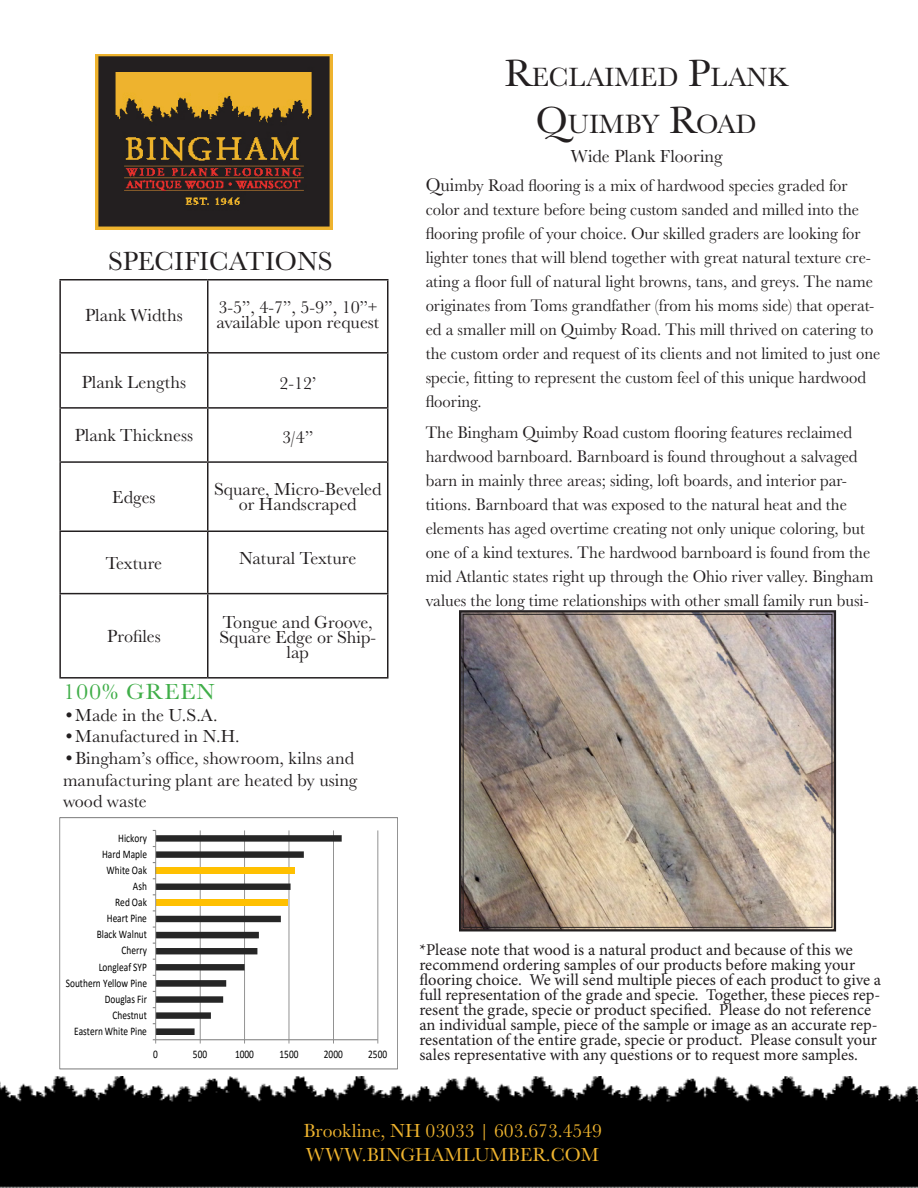
<style>
.page{position:relative;width:918px;height:1188px;background:#fff}
.page>*{position:absolute;margin:0;border:0;box-sizing:border-box;transform-origin:0 0}
.t1{font:27.3px "Baskerville URW";color:#231f20}
.t2{font:27px "Baskerville URW";color:#231f20}
.t3{font:22.5px "Baskerville URW";letter-spacing:.04em;color:#40ae49;scale:1.07 1}
.t4{font:19.5px "Baskerville URW";color:#eeb32e}
.t5{font:18px/15px "Baskerville URW";color:#231f20}
.t6{font:17.4px/24px "Baskerville URW";color:#231f20;scale:.95 1}
.t7{font:16.5px/15px "Minion Pro";color:#231f20}
.t8{font:11.55px "Calibri";color:#000;scale:.81 1}
.s1{font-size:39px}
.s2{font-size:18.9px}
</style>
<div class="page">
<svg style="left:459px;top:610px;width:378px;height:322px;background:#ae9f92"></svg>
<div style="left:463px;top:614px;width:369px;height:314px;border:1px solid #231f20"></div>
<img style="left:95px;top:54px;width:237px;height:175px">
<img style="left:0;top:1076px;width:918px;height:112px">
<hr style="left:59px;top:279px;width:149px;height:1px;background:#231f20">
<hr style="left:59px;top:281px;width:2px;height:71px;background:#231f20">
<hr style="left:208px;top:279px;width:180px;height:1px;background:#231f20">
<hr style="left:207px;top:281px;width:1px;height:71px;background:#231f20">
<hr style="left:387px;top:281px;width:1px;height:71px;background:#231f20">
<hr style="left:59px;top:352px;width:149px;height:2px;background:#231f20">
<hr style="left:59px;top:354px;width:2px;height:53px;background:#231f20">
<hr style="left:208px;top:352px;width:180px;height:2px;background:#231f20">
<hr style="left:207px;top:354px;width:1px;height:53px;background:#231f20">
<hr style="left:387px;top:354px;width:1px;height:53px;background:#231f20">
<hr style="left:59px;top:407px;width:149px;height:2px;background:#231f20">
<hr style="left:59px;top:409px;width:2px;height:52px;background:#231f20">
<hr style="left:208px;top:407px;width:180px;height:2px;background:#231f20">
<hr style="left:207px;top:409px;width:1px;height:52px;background:#231f20">
<hr style="left:387px;top:409px;width:1px;height:52px;background:#231f20">
<hr style="left:59px;top:461px;width:149px;height:2px;background:#231f20">
<hr style="left:59px;top:463px;width:2px;height:68px;background:#231f20">
<hr style="left:208px;top:461px;width:180px;height:2px;background:#231f20">
<hr style="left:207px;top:463px;width:1px;height:68px;background:#231f20">
<hr style="left:387px;top:463px;width:1px;height:68px;background:#231f20">
<hr style="left:59px;top:531px;width:149px;height:1px;background:#231f20">
<hr style="left:59px;top:532px;width:2px;height:61px;background:#231f20">
<hr style="left:208px;top:531px;width:180px;height:1px;background:#231f20">
<hr style="left:207px;top:532px;width:1px;height:61px;background:#231f20">
<hr style="left:387px;top:532px;width:1px;height:61px;background:#231f20">
<hr style="left:59px;top:593px;width:149px;height:1px;background:#231f20">
<hr style="left:59px;top:594px;width:2px;height:83px;background:#231f20">
<hr style="left:208px;top:593px;width:180px;height:1px;background:#231f20">
<hr style="left:207px;top:594px;width:1px;height:83px;background:#231f20">
<hr style="left:387px;top:594px;width:1px;height:83px;background:#231f20">
<hr style="left:59px;top:677px;width:149px;height:2px;background:#231f20">
<hr style="left:208px;top:677px;width:180px;height:2px;background:#231f20">
<hr style="left:377px;top:830px;width:1px;height:210px;background:#868686">
<hr style="left:156px;top:1039px;width:222px;height:1px;background:#868686">
<svg style="left:153px;top:830px;width:189px;height:214px"></svg>
<div style="left:59px;top:817px;width:339px;height:252px;border:1px solid #868686"></div>
<p class="t2" style="left:108px;top:243px;width:226px">SPECIFICATIONS</p>
<p class="t5" style="left:85px;top:307px;width:99px">Plank Widths</p>
<p class="t5" style="left:216px;top:299px;width:164px">3-5”, 4-7”, 5-9”, 10”+ available upon request</p>
<p class="t5" style="left:82px;top:374px;width:106px">Plank Lengths</p>
<p class="t5" style="left:279px;top:375px;width:38px">2-12’</p>
<p class="t5" style="left:75px;top:427px;width:120px">Plank Thickness</p>
<p class="t5" style="left:282px;top:429px;width:33px">3/4”</p>
<p class="t5" style="left:112px;top:489px;width:45px">Edges</p>
<p class="t5" style="left:214px;top:481px;width:169px;text-align:center">Square, Micro-Beveled or Handscraped</p>
<p class="t5" style="left:106px;top:555px;width:58px">Texture</p>
<p class="t5" style="left:239px;top:550px;width:119px">Natural Texture</p>
<p class="t5" style="left:107px;top:628px;width:55px">Profiles</p>
<p class="t5" style="left:219px;top:614px;width:158px;text-align:center">Tongue and Groove,<br>Square Edge or Ship&shy;lap</p>
<p class="t3" style="left:63px;top:677px;width:144px">100% GREEN</p>
<p class="t5" style="left:63px;top:707px;width:156px">•Made in the U.S.A.</p>
<p class="t5" style="left:63px;top:728px;width:178px">•Manufactured in N.H.</p>
<p class="t5" style="left:63px;top:747px;width:296px;line-height:21.6px">•Bingham’s office, showroom, kilns and manufacturing plant are heated by using wood waste</p>
<p class="t8" style="left:118px;top:830px;width:37px">Hickory</p>
<p class="t8" style="left:102px;top:846px;width:57px">Hard Maple</p>
<p class="t8" style="left:107px;top:862px;width:51px">White Oak</p>
<p class="t8" style="left:133px;top:878px;width:19px">Ash</p>
<p class="t8" style="left:115px;top:894px;width:41px">Red Oak</p>
<p class="t8" style="left:107px;top:910px;width:51px">Heart Pine</p>
<p class="t8" style="left:97px;top:927px;width:63px">Black Walnut</p>
<p class="t8" style="left:122px;top:943px;width:33px">Cherry</p>
<p class="t8" style="left:99px;top:959px;width:61px">Longleaf SYP</p>
<p class="t8" style="left:66px;top:975px;width:102px">Southern Yellow Pine</p>
<p class="t8" style="left:105px;top:991px;width:54px">Douglas Fir</p>
<p class="t8" style="left:113px;top:1007px;width:44px">Chestnut</p>
<p class="t8" style="left:74px;top:1023px;width:91px">Eastern White Pine</p>
<p class="t8" style="left:153px;top:1046px;width:7px">0</p>
<p class="t8" style="left:193px;top:1046px;width:19px">500</p>
<p class="t8" style="left:235px;top:1046px;width:25px">1000</p>
<p class="t8" style="left:279px;top:1046px;width:25px">1500</p>
<p class="t8" style="left:324px;top:1046px;width:25px">2000</p>
<p class="t8" style="left:368px;top:1046px;width:25px">2500</p>
<p class="t1" style="left:505px;top:58px;width:285px"><span class="s1">R</span>ECLAIMED <span class="s1">P</span>LANK</p>
<p class="t1" style="left:536px;top:105px;width:222px"><span class="s1">Q</span>UIMBY <span class="s1">R</span>OAD</p>
<p class="t6" style="left:426px;top:172px;width:480px"><span class="s2">Qui</span>mby Road flooring is a mix of hardwood species graded for color and texture before being custom sanded and milled into the flooring profile of your choice. Our skilled graders are looking for lighter tones that will blend together with great natural texture cre&shy;ating a floor full of natural light browns, tans, and greys. The name originates from Toms grandfather (from his moms side) that operat&shy;ed a smaller mill on Quimby Road. This mill thrived on catering to the custom order and request of its clients and not limited to just one specie, fitting to represent the custom feel of this unique hardwood flooring.</p>
<p class="t6" style="left:426px;top:420px;width:473px">The Bingham Quimby Road custom flooring features reclaimed hardwood barnboard. Barnboard is found throughout a salvaged barn in mainly three areas; siding, loft boards, and interior par&shy;titions. Barnboard that was exposed to the natural heat and the elements has aged overtime creating not only unique coloring, but one of a kind textures. The hardwood barnboard is found from the mid Atlantic states right up through the Ohio river valley. Bingham values the long time relationships with other small family run busi-</p>
<p class="t5" style="left:571px;top:148px;width:153px">Wide Plank Flooring</p>
<p class="t7" style="left:419px;top:943px;width:463px">*Please note that wood is a natural product and because of this we recommend ordering samples of our products before making your flooring choice. We will send multiple pieces of each product to give a full representation of the grade and specie. Together, these pieces rep&shy;resent the grade, specie or product specified. Please do not reference an individual sample, piece of the sample or image as an accurate rep&shy;resentation of the entire grade, specie or product. Please consult your sales representative with any questions or to request more samples.</p>
<p class="t4" style="left:303px;top:1118px;width:300px">Brookline, NH 03033 | 603.673.4549</p>
<p class="t4" style="left:306px;top:1141px;width:295px">WWW.BINGHAMLUMBER.COM</p>
</div>
